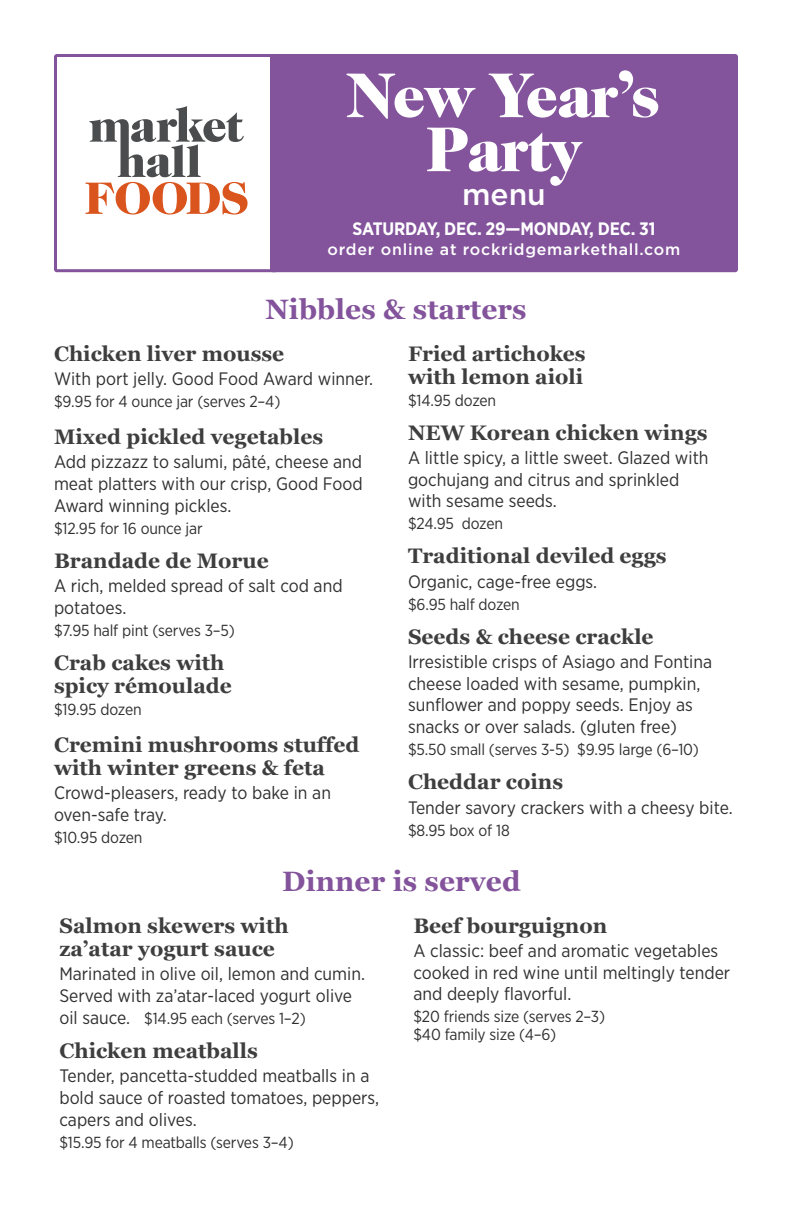
<style>
.page{position:relative;width:792px;height:1224px;background:#fff}
.page>*{position:absolute;margin:0;border:0;box-sizing:border-box;transform-origin:0 0}
.t1{font:900 64px/54px "Caslon Two Twenty Four";letter-spacing:-.025em;color:#fff;text-align:center}
.t2{font:500 30px "Gotham";color:#fff}
.t3{font:700 28px "Georgia";letter-spacing:.005em;color:#83539b}
.t4{font:700 21px/23px "Georgia";color:#3e3e3f}
.t5{font:18px/21.6px "Gotham Narrow";color:#312f30}
.t6{font:700 18px "Gotham Narrow";letter-spacing:-.01em;color:#fff}
.t7{font:16px/18px "Gotham Narrow";letter-spacing:-.01em;color:#312f30}
.t8{font:500 16px "Gotham";letter-spacing:.045em;color:#fff}
.s1{font-size:18px}
</style>
<div class="page">
<svg style="left:54px;top:54px;width:217px;height:218px"></svg>
<div style="left:270px;top:54px;width:468px;height:218px;background:#83539b;border-radius:3px"></div>
<svg style="left:85px;top:106px;width:163px;height:109px"></svg>
<h1 class="t1" style="left:348px;top:68px;width:314px">New Year’s<br>Party</h1>
<h2 class="t2" style="left:462px;top:175px;width:85px">menu</h2>
<p class="t6" style="left:353px;top:217px;width:304px">SATURDAY, DEC. 29—MONDAY, DEC. 31</p>
<p class="t8" style="left:328px;top:239px;width:354px">order online at rockridgemarkethall.com</p>
<h3 class="t3" style="left:265px;top:293px;width:263px">Nibbles &amp; starters</h3>
<p class="t4" style="left:54px;top:342px;width:232px">Chicken liver mousse</p>
<p class="t5" style="left:54px;top:368px;width:321px">With port jelly. Good Food Award winner.</p>
<p class="t7" style="left:54px;top:392px;width:228px">$9.95 for 4 ounce jar (serves 2–4)</p>
<p class="t4" style="left:54px;top:425px;width:271px">Mixed pickled vegetables</p>
<p class="t5" style="left:54px;top:451px;width:310px;text-align:justify">Add pizzazz to salumi, pâté, cheese and meat platters with our crisp, Good Food Award winning pickles.</p>
<p class="t7" style="left:54px;top:519px;width:150px">$12.95 for 16 ounce jar</p>
<p class="t4" style="left:54px;top:549px;width:216px">Brandade de Morue</p>
<p class="t5" style="left:54px;top:575px;width:290px">A rich, melded spread of salt cod and potatoes.</p>
<p class="t7" style="left:54px;top:621px;width:182px">$7.95 half pint (serves 3–5)</p>
<p class="t4" style="left:54px;top:651px;width:179px">Crab cakes with spicy rémoulade</p>
<p class="t7" style="left:54px;top:700px;width:89px">$19.95 dozen</p>
<p class="t4" style="left:54px;top:733px;width:307px">Cremini mushrooms stuffed with winter greens &amp; feta</p>
<p class="t5" style="left:54px;top:782px;width:279px">Crowd-pleasers, ready to bake in an oven-safe tray.</p>
<p class="t7" style="left:54px;top:828px;width:90px">$10.95 dozen</p>
<p class="t4" style="left:408px;top:342px;width:179px">Fried artichokes with lemon aioli</p>
<p class="t7" style="left:408px;top:391px;width:90px">$14.95 dozen</p>
<p class="t4" style="left:408px;top:421px;width:301px">NEW Korean chicken wings</p>
<p class="t5" style="left:408px;top:447px;width:302px">A little spicy, a little sweet. Glazed with gochujang and citrus and sprinkled with sesame seeds.</p>
<p class="t7" style="left:408px;top:514px;width:97px">$24.95 dozen</p>
<p class="t4" style="left:408px;top:544px;width:260px">Traditional deviled eggs</p>
<p class="t5" style="left:408px;top:570px;width:191px">Organic, cage-free eggs.</p>
<p class="t7" style="left:408px;top:595px;width:113px">$6.95 half dozen</p>
<p class="t4" style="left:408px;top:625px;width:247px">Seeds &amp; cheese crackle</p>
<p class="t5" style="left:408px;top:651px;width:306px">Irresistible crisps of Asiago and Fontina cheese loaded with sesame, pumpkin, sunflower and poppy seeds. Enjoy as snacks or over salads. (gluten free)</p>
<p class="t7" style="left:408px;top:740px;width:293px">$5.50 small (serves 3-5) $9.95 large (6–10)</p>
<p class="t4" style="left:408px;top:770px;width:157px">Cheddar coins</p>
<p class="t5" style="left:408px;top:796px;width:326px">Tender savory crackers with a cheesy bite.</p>
<p class="t7" style="left:408px;top:821px;width:103px">$8.95 box of 18</p>
<h3 class="t3" style="left:282px;top:866px;width:240px">Dinner is served</h3>
<p class="t4" style="left:59px;top:914px;width:231px">Salmon skewers with za’atar yogurt sauce</p>
<p class="t5" style="left:59px;top:963px;width:307px">Marinated in olive oil, lemon and cumin.<br>Served with za’atar-laced yogurt olive</p>
<p class="t7" style="left:59px;top:1009px;width:248px"><span class="s1">oil sauce.</span> $14.95 each (serves 1–2)</p>
<p class="t4" style="left:59px;top:1039px;width:200px">Chicken meatballs</p>
<p class="t5" style="left:59px;top:1065px;width:321px">Tender, pancetta-studded meatballs in a bold sauce of roasted tomatoes, peppers, capers and olives.</p>
<p class="t7" style="left:59px;top:1133px;width:236px">$15.95 for 4 meatballs (serves 3–4)</p>
<p class="t4" style="left:413px;top:914px;width:195px">Beef bourguignon</p>
<p class="t5" style="left:413px;top:940px;width:318px">A classic: beef and aromatic vegetables cooked in red wine until meltingly tender and deeply flavorful.</p>
<p class="t7" style="left:413px;top:1007px;width:193px">$20 friends size (serves 2–3) $40 family size (4–6)</p>
</div>
